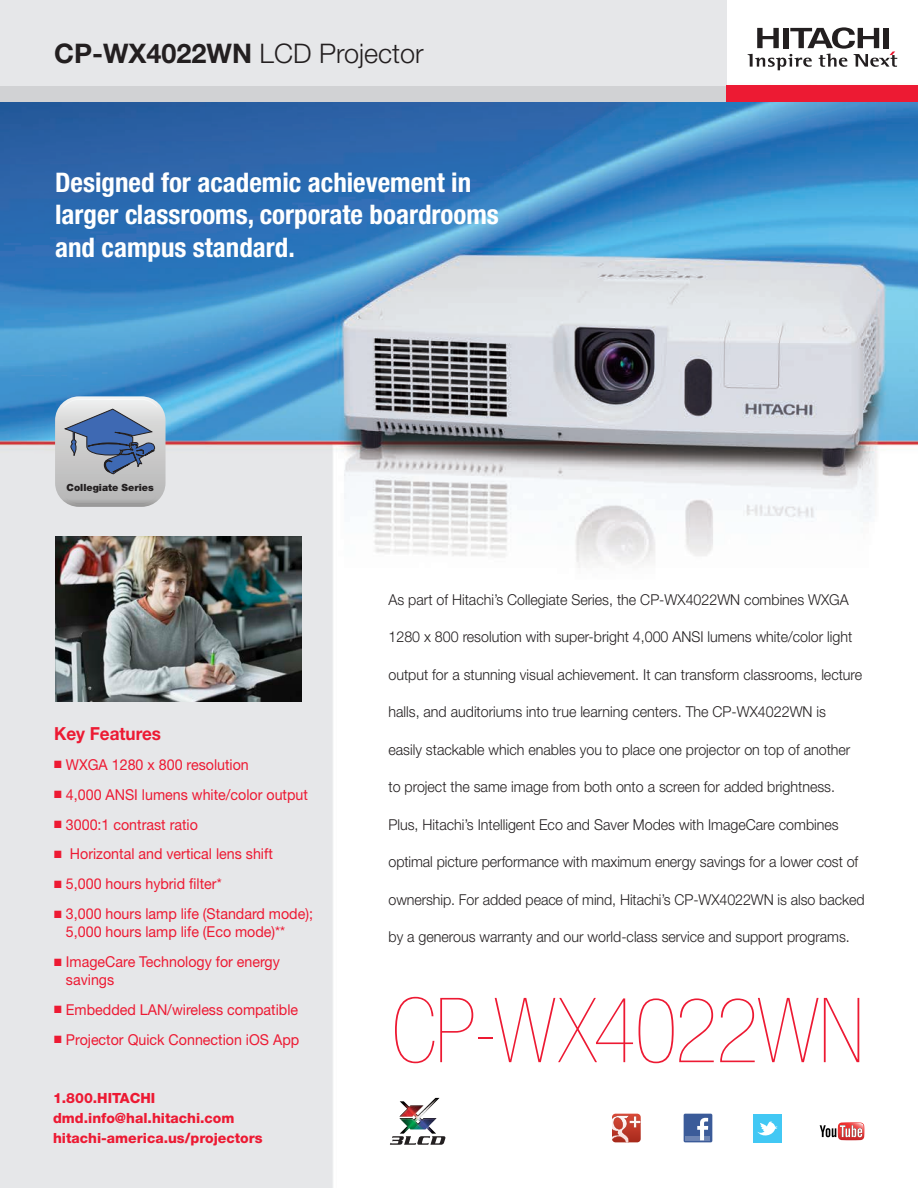
<style>
.page{position:relative;width:918px;height:1188px;background:#fff}
.page>*{position:absolute;margin:0;border:0;box-sizing:border-box;transform-origin:0 0}
.t1{font:200 condensed 90px "Helvetica Neue LT Std";letter-spacing:-.02em;color:#ed1a33}
.t2{font:700 condensed 27px/32.4px "Helvetica Neue LT Std";color:#fff}
.t3{font:300 27px "Helvetica Neue LT Std";color:#231f20}
.t4{font:700 18px "Helvetica Neue LT Std";color:#ed1a33;scale:.95 1}
.t5{font:300 15px "Helvetica Neue LT Std";color:#231f20;scale:.95 1}
.t6{font:15px/18px "Helvetica Neue LT Std";color:#ed1a33;scale:.95 1}
.t7{font:800 14.1px/19.6px "Helvetica Neue LT Std";color:#ed1a33}
.t8{font:900 9.9px "Helvetica Neue";color:#231f20}
.s1{font-weight:700}
</style>
<div class="page">
<img style="left:0;top:50px;width:918px;height:1138px">
<div style="left:0;top:86px;width:726px;height:16px;background:#d1d2d4"></div>
<div style="left:0;top:0;width:726px;height:86px;background:#e6e7e9"></div>
<svg style="left:748px;top:27px;width:149px;height:43px"></svg>
<div style="left:726px;top:86px;width:192px;height:16px;background:#ed1a33"></div>
<div style="left:684px;top:1114px;width:28px;height:28px;background:#3b5b99;border-radius:2px"></div>
<hr style="left:686px;top:1136px;width:24px;height:4px;background:#6d84b3">
<svg style="left:697px;top:1118px;width:11px;height:22px"></svg>
<svg style="left:612px;top:1114px;width:29px;height:28px"></svg>
<div style="left:753px;top:1114px;width:29px;height:29px;background:#42c8f4"></div>
<svg style="left:757px;top:1121px;width:21px;height:15px"></svg>
<svg style="left:820px;top:1122px;width:44px;height:18px"></svg>
<svg style="left:55px;top:396px;width:111px;height:111px;background:#a4aebe"></svg>
<img style="left:56px;top:537px;width:245px;height:164px">
<svg style="left:390px;top:1136px;width:56px;height:9px"></svg>
<img style="left:400px;top:1098px;width:40px;height:36px">
<p class="t3" style="left:54px;top:37px;width:371px"><span class="s1">CP-WX4022WN</span> LCD Projector</p>
<p class="t2" style="left:55px;top:166px;width:445px">Designed for academic achievement in larger classrooms, corporate boardrooms and campus standard.</p>
<p class="t8" style="left:66px;top:481px;width:89px">Collegiate Series</p>
<p class="t4" style="left:54px;top:722px;width:114px">Key Features</p>
<p class="t6" style="left:54px;top:755px;width:207px">■ WXGA 1280 x 800 resolution</p>
<p class="t6" style="left:54px;top:785px;width:269px">■ 4,000 ANSI lumens white/color output</p>
<p class="t6" style="left:54px;top:815px;width:153px">■ 3000:1 contrast ratio</p>
<p class="t6" style="left:54px;top:845px;width:232px">■ Horizontal and vertical lens shift</p>
<p class="t6" style="left:54px;top:875px;width:178px">■ 5,000 hours hybrid filter*</p>
<p class="t6" style="left:66px;top:905px;width:262px;text-indent:-12px">■ 3,000 hours lamp life (Standard mode);<br>5,000 hours lamp life (Eco mode)**</p>
<p class="t6" style="left:66px;top:953px;width:227px;text-indent:-12px">■ ImageCare Technology for energy savings</p>
<p class="t6" style="left:54px;top:1000px;width:259px">■ Embedded LAN/wireless compatible</p>
<p class="t6" style="left:54px;top:1030px;width:260px">■ Projector Quick Connection iOS App</p>
<p class="t7" style="left:53px;top:1089px;width:104px">1.800.HITACHI</p>
<p class="t7" style="left:53px;top:1108px;width:211px">dmd.info@hal.hitachi.com hitachi-america.us/projectors</p>
<p class="t5" style="left:388px;top:590px;width:486px">As part of Hitachi’s Collegiate Series, the CP-WX4022WN combines WXGA</p>
<p class="t5" style="left:388px;top:628px;width:490px">1280 x 800 resolution with super-bright 4,000 ANSI lumens white/color light</p>
<p class="t5" style="left:388px;top:665px;width:500px">output for a stunning visual achievement. It can transform classrooms, lecture</p>
<p class="t5" style="left:388px;top:703px;width:462px">halls, and auditoriums into true learning centers. The CP-WX4022WN is</p>
<p class="t5" style="left:388px;top:740px;width:488px">easily stackable which enables you to place one projector on top of another</p>
<p class="t5" style="left:388px;top:778px;width:472px">to project the same image from both onto a screen for added brightness.</p>
<p class="t5" style="left:388px;top:815px;width:476px">Plus, Hitachi’s Intelligent Eco and Saver Modes with ImageCare combines</p>
<p class="t5" style="left:388px;top:853px;width:496px">optimal picture performance with maximum energy savings for a lower cost of</p>
<p class="t5" style="left:388px;top:890px;width:503px">ownership. For added peace of mind, Hitachi’s CP-WX4022WN is also backed</p>
<p class="t5" style="left:388px;top:928px;width:487px">by a generous warranty and our world-class service and support programs.</p>
<p class="t1" style="left:392px;top:981px;width:474px">CP-WX4022WN</p>
</div>
